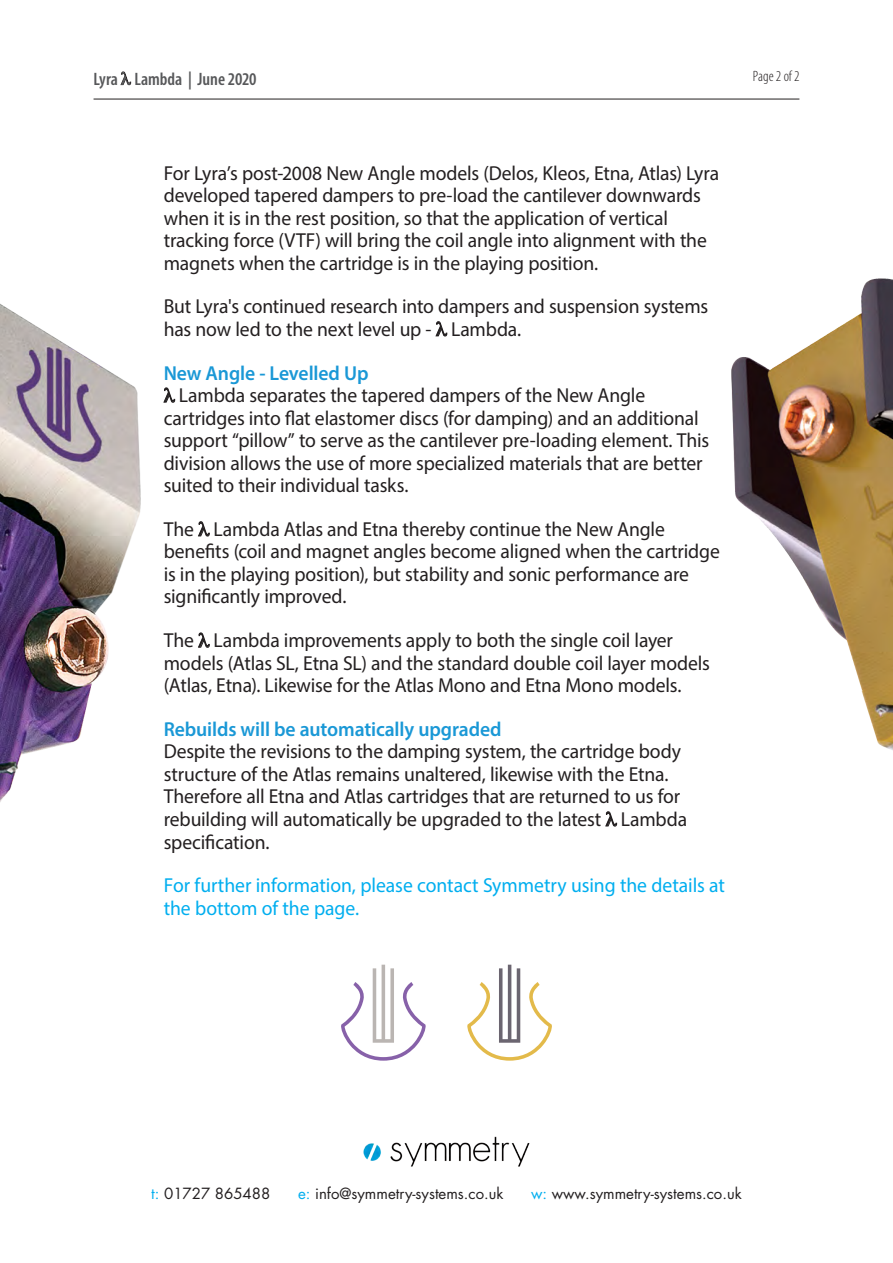
<style>
.page{position:relative;width:893px;height:1263px;background:#fff}
.page>*{position:absolute;margin:0;border:0;box-sizing:border-box;transform-origin:0 0}
.t1{font:20.25px/22.5px "Myriad Pro";letter-spacing:-.01em;color:#231f20}
.t2{font:20.25px/22.5px "Myriad Pro";color:#00aeef}
.t3{font:600 20.25px "Myriad Pro";letter-spacing:-.005em;color:#1a98d6}
.t4{font:600 condensed 18px "Myriad Pro";color:#57585a}
.t5{font:15px "Futura";color:#231f20}
.t6{font:300 condensed 15px "Myriad Pro";color:#231f20}
.s1{color:#00aeef}
</style>
<div class="page">
<img style="left:0;top:303px;width:141px;height:499px">
<img style="left:731px;top:99px;width:162px;height:651px">
<img style="left:363px;top:1136px;width:167px;height:31px">
<svg style="left:467px;top:965px;width:85px;height:96px"></svg>
<svg style="left:341px;top:965px;width:85px;height:96px"></svg>
<hr style="left:94px;top:99px;width:705px;height:1px;background:#231f20">
<p class="t4" style="left:93px;top:68px;width:165px">Lyra Lambda | June 2020</p>
<p class="t6" style="left:753px;top:68px;width:48px">Page 2 of 2</p>
<p class="t1" style="left:164px;top:161px;width:557px">For Lyra’s post-2008 New Angle models (Delos, Kleos, Etna, Atlas) Lyra developed tapered dampers to pre-load the cantilever downwards when it is in the rest position, so that the application of vertical tracking force (VTF) will bring the coil angle into alignment with the magnets when the cartridge is in the playing position.</p>
<p class="t1" style="left:164px;top:295px;width:546px">But Lyra's continued research into dampers and suspension systems has now led to the next level up - Lambda.</p>
<p class="t3" style="left:164px;top:360px;width:206px">New Angle - Levelled Up</p>
<p class="t1" style="left:164px;top:384px;width:547px;text-indent:15px">Lambda separates the tapered dampers of the New Angle cartridges into flat elastomer discs (for damping) and an additional support “pillow” to serve as the cantilever pre-loading element. This division allows the use of more specialized materials that are better suited to their individual tasks.</p>
<p class="t1" style="left:164px;top:518px;width:558px">The Lambda Atlas and Etna thereby continue the New Angle benefits (coil and magnet angles become aligned when the cartridge is in the playing position), but stability and sonic performance are significantly improved.</p>
<p class="t1" style="left:164px;top:629px;width:548px">The Lambda improvements apply to both the single coil layer models (Atlas SL, Etna SL) and the standard double coil layer models (Atlas, Etna). Likewise for the Atlas Mono and Etna Mono models.</p>
<p class="t3" style="left:164px;top:716px;width:339px">Rebuilds will be automatically upgraded</p>
<p class="t1" style="left:164px;top:740px;width:525px">Despite the revisions to the damping system, the cartridge body structure of the Atlas remains unaltered, likewise with the Etna.<br>Therefore all Etna and Atlas cartridges that are returned to us for rebuilding will automatically be upgraded to the latest Lambda specification.</p>
<p class="t2" style="left:164px;top:874px;width:563px">For further information, please contact Symmetry using the details at the bottom of the page.</p>
<p class="t5" style="left:151px;top:1184px;width:121px"><span class="s1">t:</span> 01727 865488</p>
<p class="t5" style="left:298px;top:1184px;width:207px"><span class="s1">e:</span> info@symmetry-systems.co.uk</p>
<p class="t5" style="left:531px;top:1184px;width:212px"><span class="s1">w:</span> www.symmetry-systems.co.uk</p>
</div>
